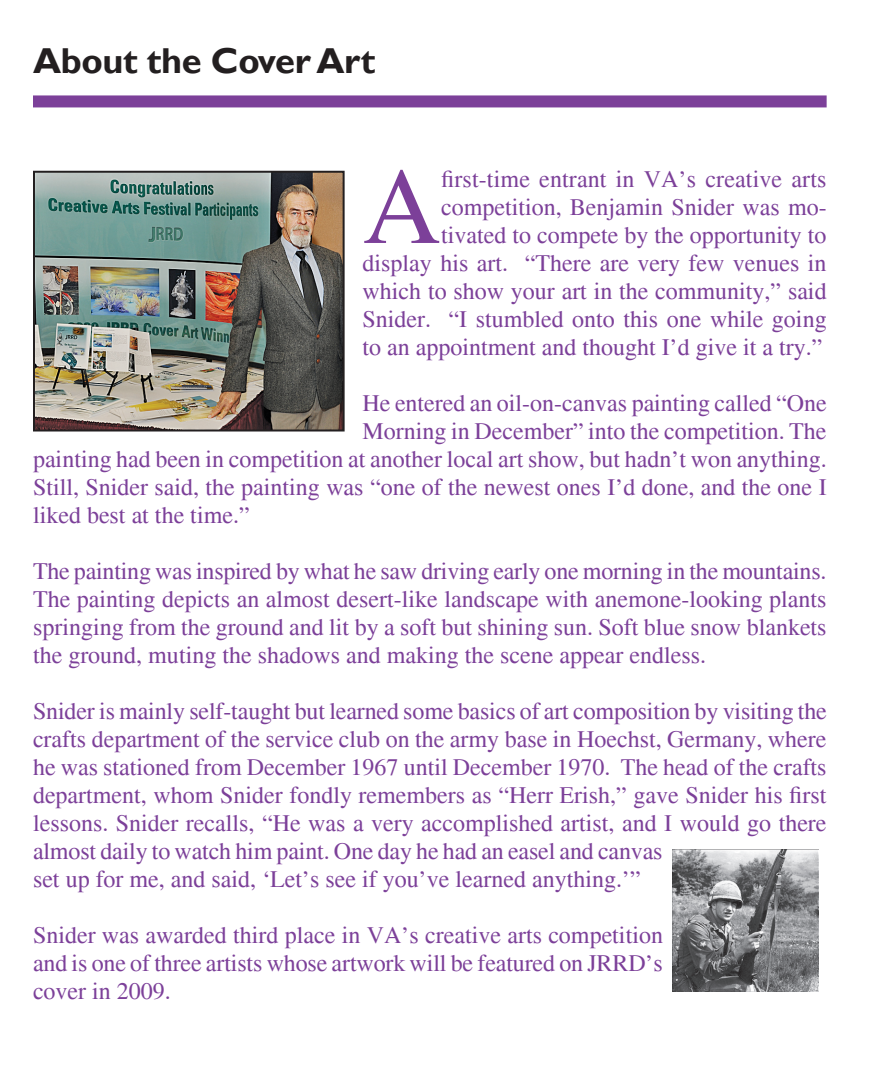
<style>
.page{position:relative;width:876px;height:1089px;background:#fff}
.page>*{position:absolute;margin:0;border:0;box-sizing:border-box;transform-origin:0 0}
.t1{font:108.6px "Times";color:#7c4099}
.t2{font:700 36px "Gill Sans";letter-spacing:-.01em;color:#231f20}
.t3{font:24px/28px "Times";color:#7c4099;text-align:justify}
</style>
<div class="page">
<div style="left:33px;top:95px;width:794px;height:12px;background:#7c4099"></div>
<img style="left:36px;top:174px;width:306px;height:255px">
<div style="left:33px;top:171px;width:312px;height:261px;border:2px solid #231f20"></div>
<img style="left:672px;top:849px;width:146px;height:142px">
<h2 class="t2" style="left:33px;top:39px;width:344px">About the Cover Art</h2>
<h1 class="t1" style="left:363px;top:146px;width:80px">A</h1>
<p class="t3" style="left:363px;top:165px;width:466px;text-align:right">first-time entrant in VA’s creative arts competition, Benjamin Snider was mo-<br>tivated to compete by the opportunity to<br>display his art. “There are very few venues in which to show your art in the community,” said Snider. “I stumbled onto this one while going to an appointment and thought I’d give it a try.”</p>
<p class="t3" style="left:363px;top:389px;width:466px">He entered an oil-on-canvas painting called “One</p>
<p class="t3" style="left:363px;top:417px;width:466px">Morning in December” into the competition. The</p>
<p class="t3" style="left:33px;top:445px;width:795px">painting had been in competition at another local art show, but hadn’t won anything.</p>
<p class="t3" style="left:33px;top:473px;width:795px">Still, Snider said, the painting was “one of the newest ones I’d done, and the one I</p>
<p class="t3" style="left:33px;top:501px;width:218px">liked best at the time.”</p>
<p class="t3" style="left:33px;top:557px;width:795px">The painting was inspired by what he saw driving early one morning in the mountains.<br>The painting depicts an almost desert-like landscape with anemone-looking plants springing from the ground and lit by a soft but shining sun. Soft blue snow blankets the ground, muting the shadows and making the scene appear endless.</p>
<p class="t3" style="left:33px;top:697px;width:795px;text-align:left">Snider is mainly self-taught but learned some basics of art composition by visiting the crafts department of the service club on the army base in Hoechst, Germany, where he was stationed from December 1967 until December 1970. The head of the crafts department, whom Snider fondly remembers as “Herr Erish,” gave Snider his first lessons. Snider recalls, “He was a very accomplished artist, and I would go there almost daily to watch him paint. One day he had an easel and canvas<br>set up for me, and said, ‘Let’s see if you’ve learned anything.’”</p>
<p class="t3" style="left:33px;top:921px;width:631px">Snider was awarded third place in VA’s creative arts competition and is one of three artists whose artwork will be featured on JRRD’s cover in 2009.</p>
</div>
